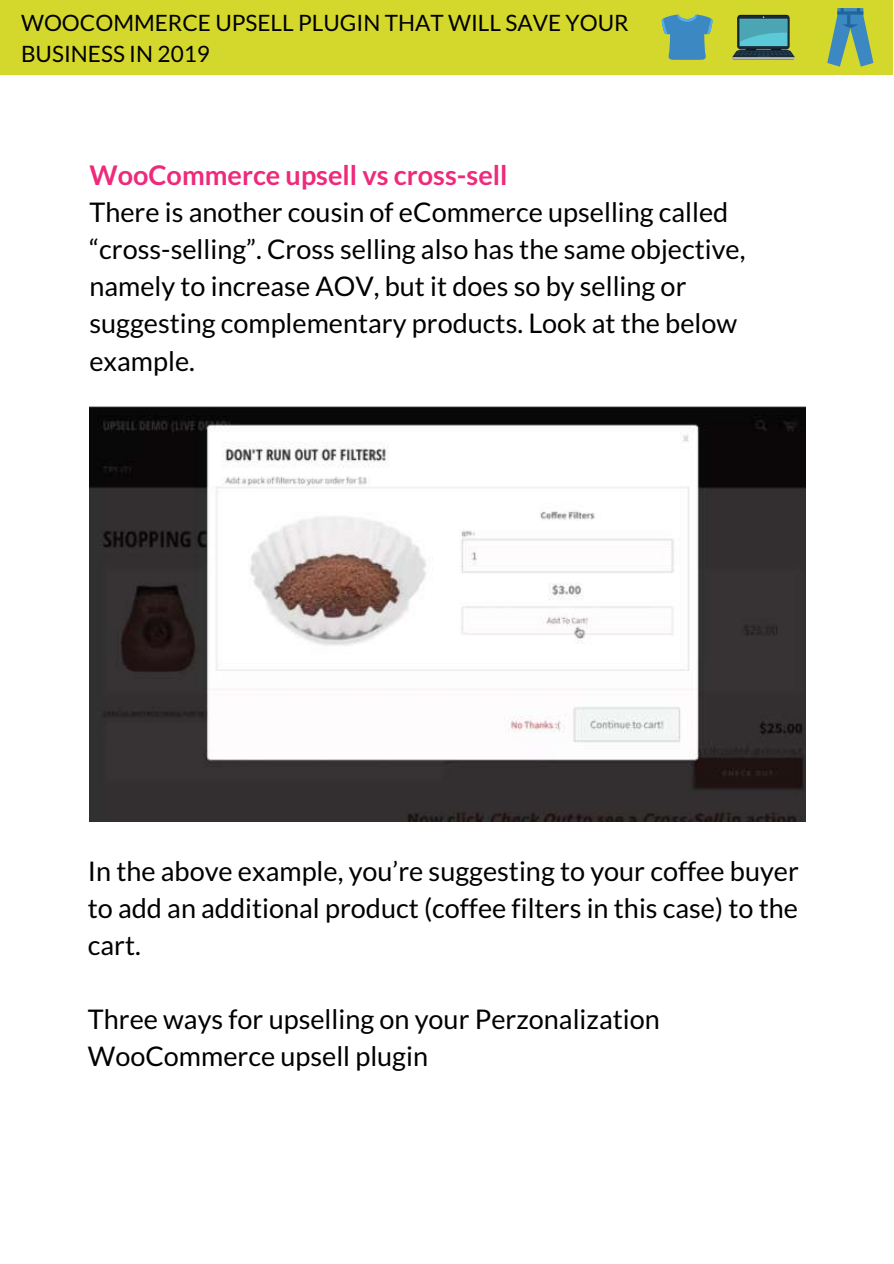
<style>
.page{position:relative;width:894px;height:1264px;background:#fff}
.page>*{position:absolute;margin:0;border:0;box-sizing:border-box;transform-origin:0 0}
.t1{font:27px/37.2px "Lato";color:#000}
.t2{font:700 27px "Lato";color:#ee2a7b}
.t3{font:22.5px/31.5px "Lato";color:#000}
</style>
<div class="page">
<div style="left:0;top:0;width:892px;height:74px;background:#d5d82c"></div>
<svg style="left:661px;top:15px;width:51px;height:45px"></svg>
<svg style="left:732px;top:15px;width:62px;height:45px;background:#578c7d"></svg>
<svg style="left:827px;top:8px;width:46px;height:59px"></svg>
<svg style="left:846px;top:15px;width:4px;height:11px"></svg>
<img style="left:89px;top:407px;width:715px;height:414px">
<p class="t3" style="left:21px;top:6px;width:609px">WOOCOMMERCE UPSELL PLUGIN THAT WILL SAVE YOUR<br>BUSINESS IN 2019</p>
<p class="t2" style="left:89px;top:158px;width:419px">WooCommerce upsell vs cross-sell</p>
<p class="t1" style="left:89px;top:193px;width:657px">There is another cousin of eCommerce upselling called “cross-selling”. Cross selling also has the same objective, namely to increase AOV, but it does so by selling or suggesting complementary products. Look at the below example.</p>
<p class="t1" style="left:88px;top:851px;width:712px;text-align:justify">In the above example, you’re suggesting to your coffee buyer to add an additional product (coffee filters in this case) to the cart.</p>
<p class="t1" style="left:88px;top:1000px;width:573px">Three ways for upselling on your Perzonalization<br>WooCommerce upsell plugin</p>
</div>
